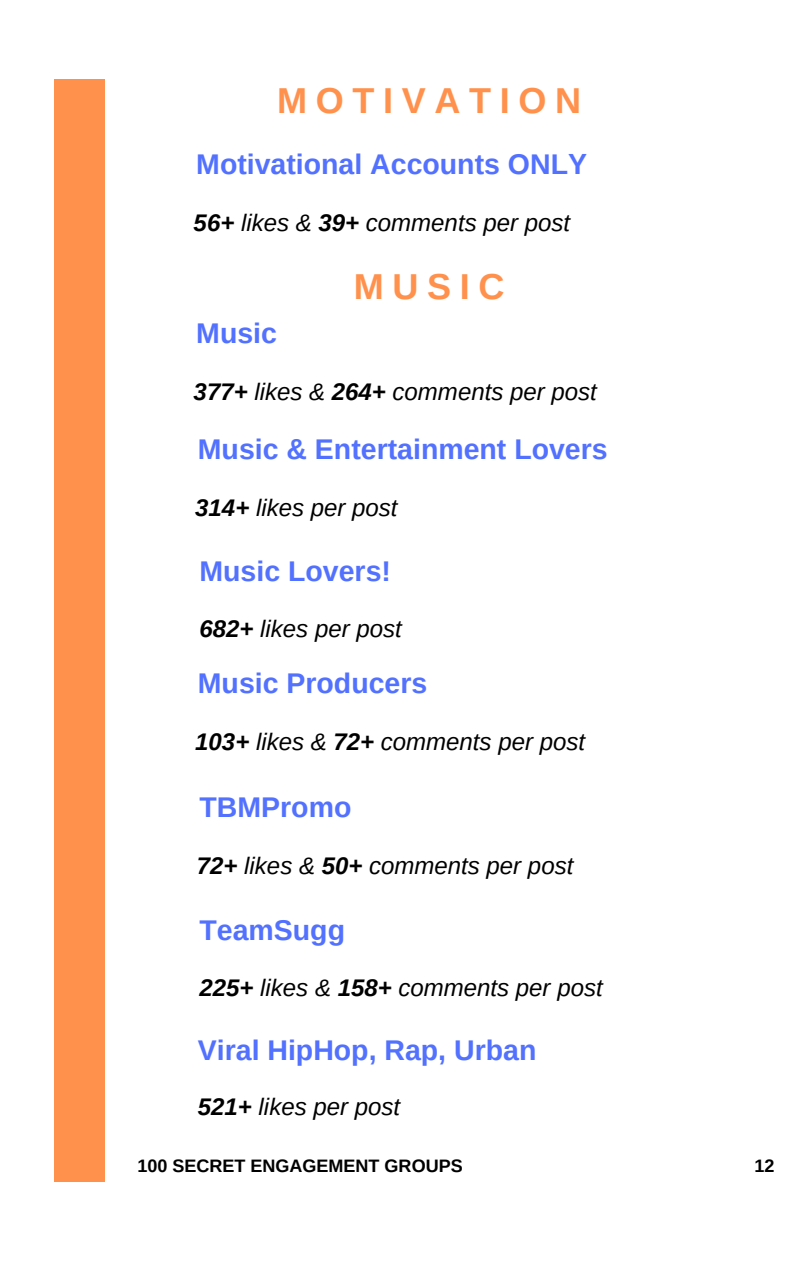
<style>
.page{position:relative;width:794px;height:1266px;background:#fff}
.page>*{position:absolute;margin:0;border:0;box-sizing:border-box;transform-origin:0 0}
.t1{font:700 36px "Arimo";letter-spacing:.24em;color:#ff914d}
.t2{font:700 28.5px "Arimo";color:#5271ff}
.t3{font:italic 24px "Arimo";color:#000}
.t4{font:700 18px "Arimo";color:#000}
.s1{font-weight:700}
</style>
<div class="page">
<div style="left:54px;top:79px;width:51px;height:1102px;background:#ff914d"></div>
<h1 class="t1" style="left:277px;top:80px;width:305px">MOTIVATION</h1>
<p class="t2" style="left:196px;top:149px;width:392px">Motivational Accounts ONLY</p>
<p class="t3" style="left:193px;top:210px;width:378px"><span class="s1">56+</span> likes &amp; <span class="s1">39+</span> comments per post</p>
<h1 class="t1" style="left:354px;top:266px;width:152px">MUSIC</h1>
<p class="t2" style="left:196px;top:317px;width:82px">Music</p>
<p class="t3" style="left:193px;top:378px;width:404px"><span class="s1">377+</span> likes &amp; <span class="s1">264+</span> comments per post</p>
<p class="t2" style="left:198px;top:433px;width:411px">Music &amp; Entertainment Lovers</p>
<p class="t3" style="left:195px;top:494px;width:204px"><span class="s1">314+</span> likes per post</p>
<p class="t2" style="left:199px;top:555px;width:193px">Music Lovers!</p>
<p class="t3" style="left:199px;top:615px;width:204px"><span class="s1">682+</span> likes per post</p>
<p class="t2" style="left:198px;top:667px;width:231px">Music Producers</p>
<p class="t3" style="left:195px;top:728px;width:391px"><span class="s1">103+</span> likes &amp; <span class="s1">72+</span> comments per post</p>
<p class="t2" style="left:199px;top:791px;width:153px">TBMPromo</p>
<p class="t3" style="left:197px;top:852px;width:378px"><span class="s1">72+</span> likes &amp; <span class="s1">50+</span> comments per post</p>
<p class="t2" style="left:199px;top:914px;width:147px">TeamSugg</p>
<p class="t3" style="left:199px;top:974px;width:404px"><span class="s1">225+</span> likes &amp; <span class="s1">158+</span> comments per post</p>
<p class="t2" style="left:198px;top:1034px;width:340px">Viral HipHop, Rap, Urban</p>
<p class="t3" style="left:198px;top:1093px;width:204px"><span class="s1">521+</span> likes per post</p>
<p class="t4" style="left:137px;top:1156px;width:326px">100 SECRET ENGAGEMENT GROUPS</p>
<p class="t4" style="left:754px;top:1156px;width:22px">12</p>
</div>
